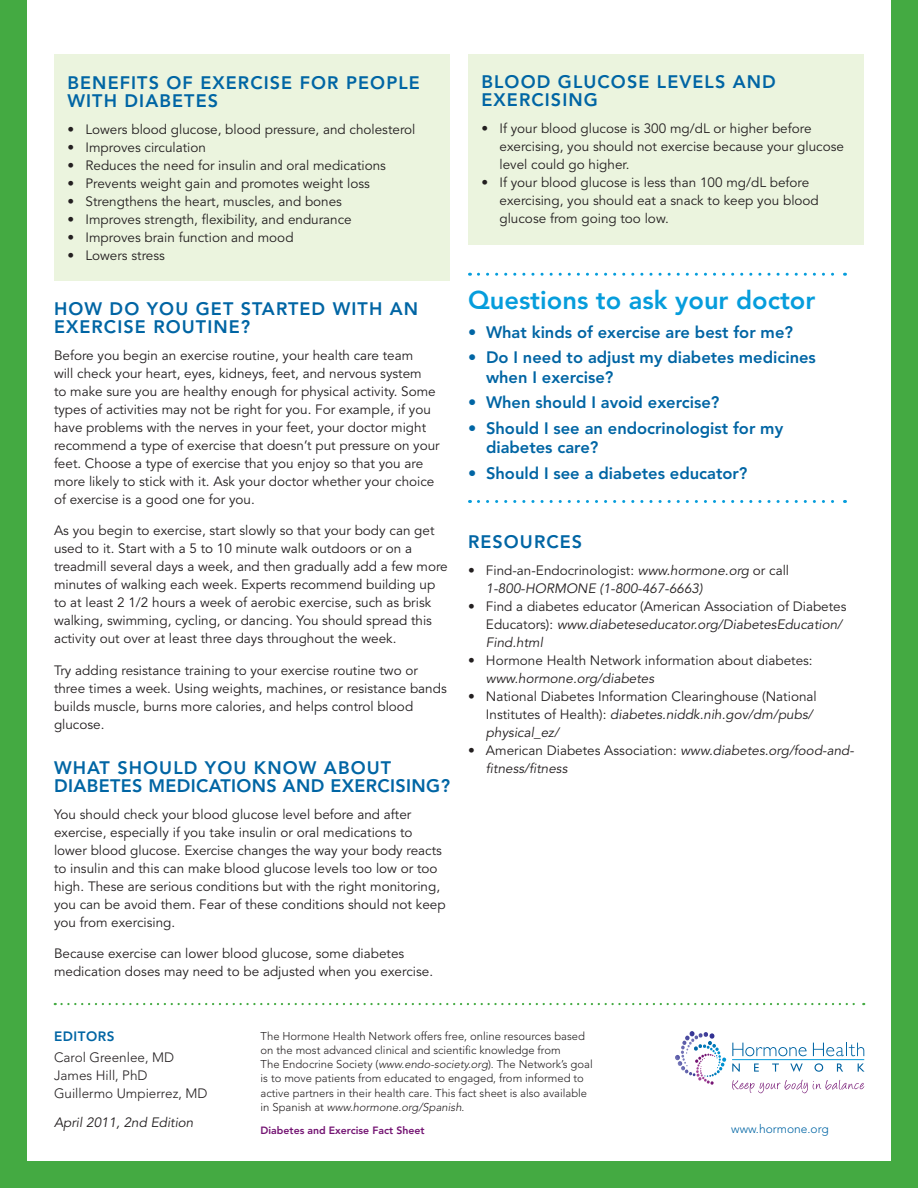
<style>
.page{position:relative;width:918px;height:1188px;background:#44aa42}
.page>*{position:absolute;margin:0;border:0;box-sizing:border-box;transform-origin:0 0}
.t1{font:800 25.5px "Avenir";color:#069ddc}
.t2{font:800 18px/18px "Avenir";letter-spacing:.06em;color:#0065a4}
.t3{font:800 18px/18px "Avenir";letter-spacing:.02em;color:#0065a4}
.t4{font:800 16.5px/19.5px "Avenir";color:#0065a4}
.t5{font:13.5px/18px "Avenir";color:#231f20}
.t6{font:italic 13.5px/18px "Avenir";color:#231f20}
.t7{font:300 13.5px/18px "Avenir";color:#231f20}
.t8{font:800 13.5px "Avenir";letter-spacing:.04em;color:#0065a4}
.t9{font:300 12px "Avenir";color:#0065a4}
.t10{font:300 11.25px/14.2px "Avenir";color:#231f20}
.t11{font:800 10.5px "Avenir";color:#731372}
.s1{font-style:normal}
.s2{font-style:italic}
</style>
<div class="page">
<div style="left:27px;top:0;width:864px;height:1161px;background:#fff"></div>
<svg style="left:732px;top:1080px;width:132px;height:13px"></svg>
<svg style="left:732px;top:1043px;width:75px;height:13px"></svg>
<svg style="left:813px;top:1043px;width:51px;height:13px"></svg>
<svg style="left:732px;top:1064px;width:8px;height:8px"></svg>
<svg style="left:754px;top:1064px;width:5px;height:8px"></svg>
<svg style="left:772px;top:1064px;width:7px;height:8px"></svg>
<svg style="left:790px;top:1064px;width:13px;height:8px"></svg>
<svg style="left:814px;top:1063px;width:9px;height:9px"></svg>
<svg style="left:837px;top:1064px;width:6px;height:8px"></svg>
<svg style="left:858px;top:1064px;width:7px;height:8px"></svg>
<hr style="left:732px;top:1059px;width:132px;height:1px;background:#069ddc">
<svg style="left:675px;top:1031px;width:51px;height:54px"></svg>
<svg style="left:55px;top:1003px;width:809px;height:2px"></svg>
<svg style="left:478px;top:273px;width:367px;height:3px"></svg>
<svg style="left:478px;top:500px;width:367px;height:3px"></svg>
<div style="left:54px;top:54px;width:396px;height:227px;background:#ebf4de"></div>
<div style="left:468px;top:54px;width:396px;height:190px;background:#ebf4de"></div>
<h2 class="t2" style="left:68px;top:73px;width:354px">Benefits of Exercise for People with Diabetes</h2>
<p class="t5" style="left:68px;top:120px;width:350px">• Lowers blood glucose, blood pressure, and cholesterol</p>
<p class="t5" style="left:68px;top:138px;width:140px">• Improves circulation</p>
<p class="t5" style="left:68px;top:156px;width:320px">• Reduces the need for insulin and oral medications</p>
<p class="t5" style="left:68px;top:174px;width:304px">• Prevents weight gain and promotes weight loss</p>
<p class="t5" style="left:68px;top:192px;width:276px">• Strengthens the heart, muscles, and bones</p>
<p class="t5" style="left:68px;top:210px;width:286px">• Improves strength, flexibility, and endurance</p>
<p class="t5" style="left:68px;top:228px;width:228px">• Improves brain function and mood</p>
<p class="t5" style="left:68px;top:246px;width:99px">• Lowers stress</p>
<h2 class="t2" style="left:54px;top:299px;width:366px">H ow do you get started with an exercise routine?</h2>
<p class="t5" style="left:54px;top:346px;width:387px">Before you begin an exercise routine, your health care team<br>will check your heart, eyes, kidneys, feet, and nervous system<br>to make sure you are healthy enough for physical activity. Some types of activities may not be right for you. For example, if you have problems with the nerves in your feet, your doctor might recommend a type of exercise that doesn’t put pressure on your feet. Choose a type of exercise that you enjoy so that you are more likely to stick with it. Ask your doctor whether your choice of exercise is a good one for you.</p>
<p class="t5" style="left:54px;top:522px;width:395px">As you begin to exercise, start slowly so that your body can get used to it. Start with a 5 to 10 minute walk outdoors or on a treadmill several days a week, and then gradually add a few more minutes of walking each week. Experts recommend building up to at least 2 1/2 hours a week of aerobic exercise, such as brisk walking, swimming, cycling, or dancing. You should spread this activity out over at least three days throughout the week.</p>
<p class="t5" style="left:54px;top:661px;width:394px">Try adding resistance training to your exercise routine two or three times a week. Using weights, machines, or resistance bands builds muscle, burns more calories, and helps control blood glucose.</p>
<h2 class="t3" style="left:54px;top:758px;width:398px">What should you know about diabetes medications and exercising?</h2>
<p class="t5" style="left:54px;top:805px;width:393px">You should check your blood glucose level before and after exercise, especially if you take insulin or oral medications to lower blood glucose. Exercise changes the way your body reacts to insulin and this can make blood glucose levels too low or too high. These are serious conditions but with the right monitoring, you can be avoid them. Fear of these conditions should not keep you from exercising.</p>
<p class="t5" style="left:54px;top:945px;width:381px">Because exercise can lower blood glucose, some diabetes medication doses may need to be adjusted when you exercise.</p>
<h2 class="t2" style="left:482px;top:73px;width:296px">Blood Glucose Levels and<br>Exercising</h2>
<p class="t5" style="left:499px;top:120px;width:346px;text-indent:-18px">• If your blood glucose is 300 mg/dL or higher before exercising, you should not exercise because your glucose level could go higher.</p>
<p class="t5" style="left:499px;top:174px;width:321px;text-indent:-18px">• If your blood glucose is less than 100 mg/dL before exercising, you should eat a snack to keep you blood glucose from going too low.</p>
<h1 class="t1" style="left:468px;top:286px;width:349px">Questions to ask your doctor</h1>
<p class="t4" style="left:468px;top:322px;width:327px">• What kinds of exercise are best for me?</p>
<p class="t4" style="left:486px;top:348px;width:331px;text-indent:-18px">• Do I need to adjust my diabetes medicines when I exercise?</p>
<p class="t4" style="left:468px;top:393px;width:253px">• When should I avoid exercise?</p>
<p class="t4" style="left:486px;top:418px;width:299px;text-indent:-18px">• Should I see an endocrinologist for my diabetes care?</p>
<p class="t4" style="left:468px;top:463px;width:281px">• Should I see a diabetes educator?</p>
<h2 class="t2" style="left:468px;top:533px;width:116px">Resources</h2>
<p class="t6" style="left:486px;top:562px;width:305px;text-indent:-18px"><span class="s1">• Find-an-Endocrinologist:</span> www.hormone.org <span class="s1">or call<br></span>1-800-HORMONE (1-800-467-6663)</p>
<p class="t5" style="left:486px;top:598px;width:362px;text-indent:-18px">• Find a diabetes educator (American Association of Diabetes<br>Educators): <span class="s2">www.diabeteseducator.org/DiabetesEducation/<br>Find.html</span></p>
<p class="t5" style="left:468px;top:652px;width:346px">• Hormone Health Network information about diabetes:</p>
<p class="t6" style="left:486px;top:670px;width:170px">www.hormone.org/diabetes</p>
<p class="t5" style="left:486px;top:688px;width:332px;text-indent:-18px">• National Diabetes Information Clearinghouse (National<br>Institutes of H ealth): <span class="s2">diabetes.niddk.nih.gov/dm/pubs/ physical_ez/</span></p>
<p class="t6" style="left:486px;top:742px;width:370px;text-indent:-18px"><span class="s1">• American Diabetes Association:</span> www.diabetes.org/food-and&shy;fitness/fitness</p>
<p class="t8" style="left:54px;top:1029px;width:62px">Editors</p>
<p class="t7" style="left:54px;top:1049px;width:155px">Carol Greenlee, MD<br>James Hill, PhD<br>Guillermo Umpierrez, MD</p>
<p class="t6" style="left:54px;top:1114px;width:141px">April 2011, 2nd Edition</p>
<p class="t10" style="left:261px;top:1029px;width:334px">The H ormone H ealth N etwork offers free, online resources based on the most advanced clinical and scientific knowledge from<br>The Endocrine Society (<span class="s2">www.endo-society.org</span>). The N etwork’s goal is to move patients from educated to engaged, from informed to active partners in their health care. This fact sheet is also available in Spanish at <span class="s2">www.hormone.org/Spanish</span>.</p>
<p class="t11" style="left:261px;top:1124px;width:165px">Diabetes and Exercise Fact Sheet</p>
<p class="t9" style="left:731px;top:1122px;width:99px">www.hormone.org</p>
</div>
